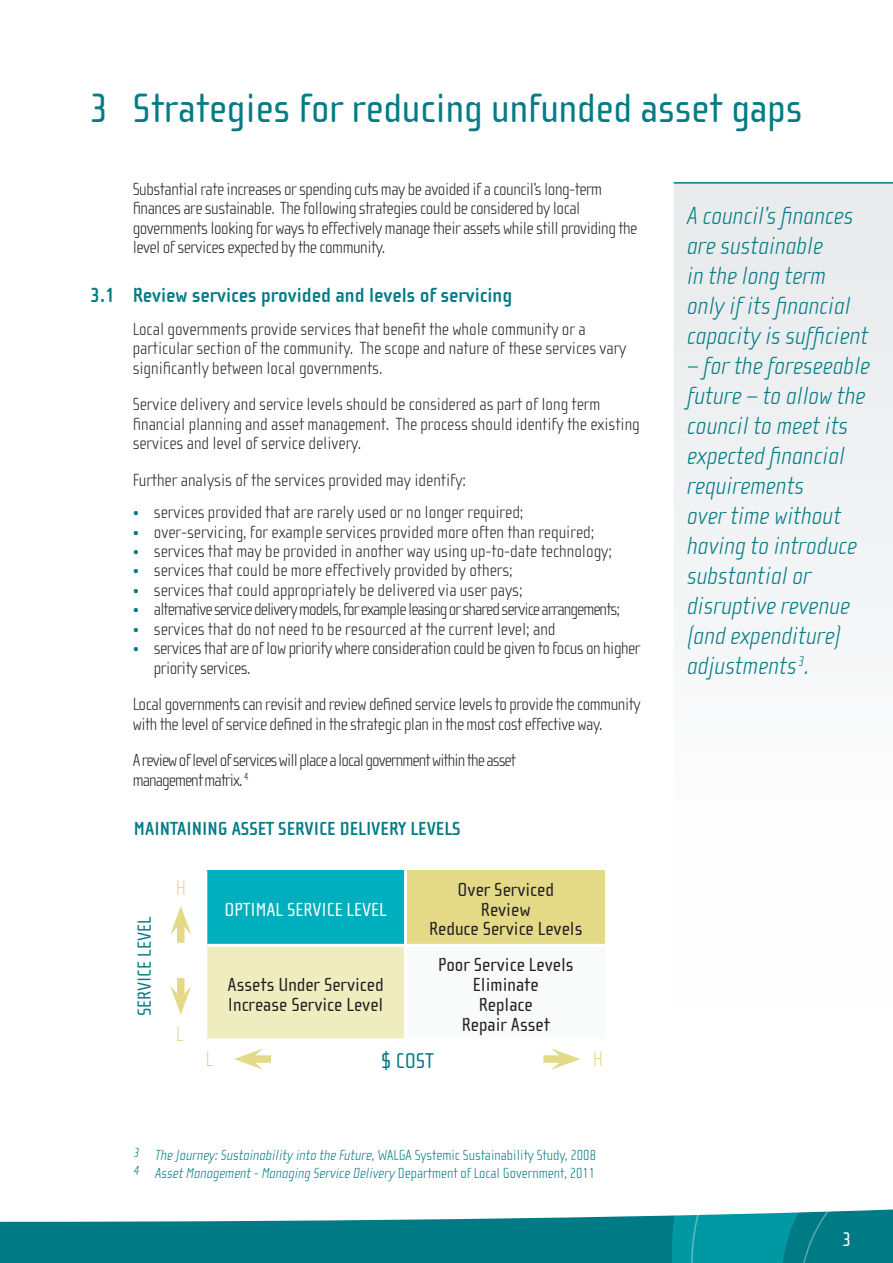
<style>
.page{position:relative;width:893px;height:1263px;background:#fff}
.page>*{position:absolute;margin:0;border:0;box-sizing:border-box;transform-origin:0 0}
.t1{font:42px "Cholla Sans OT";color:#057b85}
.t2{font:italic 100 25.5px/30px "Cholla Sans OT";color:#007b85}
.t3{font:21.9px "Cholla Sans OT";color:#007b85}
.t4{font:100 21.9px "Cholla Sans OT";color:#e3d987}
.t5{font:700 21px "Cholla Sans OT";color:#007b85}
.t6{font:20.25px "Cholla Sans OT";color:#fff}
.t7{font:19.5px/19.8px "Cholla Sans OT";color:#231f20;text-align:center}
.t8{font:19.5px "Cholla Sans OT";color:#fff}
.t9{font:700 19.35px "Cholla Sans OT";color:#007b85}
.t10{font:19.35px "Cholla Sans OT";color:#007b85}
.t11{font:100 18px/19.5px "Cholla Sans OT";color:#231f20}
.t12{font:100 18px/19.5px "Cholla Sans OT";letter-spacing:-.025em;color:#231f20}
.t13{font:100 18px/19.5px "Cholla Sans OT";letter-spacing:-.05em;color:#231f20}
.t14{font:italic 100 15px/18px "Cholla Sans";color:#007b85}
.s1{color:#007b85}
.s2{font-family:"Cholla Sans OT";font-style:normal}
</style>
<div class="page">
<div style="left:674px;top:184px;width:219px;height:427px;background:#edeff0"></div>
<hr style="left:674px;top:182px;width:219px;height:2px;background:#007b85">
<svg style="left:0;top:1215px;width:672px;height:48px;background:#198891"></svg>
<svg style="left:672px;top:1215px;width:19px;height:48px"></svg>
<svg style="left:691px;top:1209px;width:202px;height:54px;background:#11919a"></svg>
<div style="left:177px;top:923px;width:8px;height:20px;background:#e3d987"></div>
<svg style="left:170px;top:906px;width:21px;height:29px"></svg>
<div style="left:251px;top:1055px;width:20px;height:8px;background:#e3d987"></div>
<svg style="left:234px;top:1048px;width:29px;height:22px"></svg>
<div style="left:543px;top:1055px;width:20px;height:8px;background:#e3d987"></div>
<svg style="left:551px;top:1048px;width:29px;height:22px"></svg>
<div style="left:177px;top:978px;width:8px;height:20px;background:#e3d987"></div>
<svg style="left:170px;top:986px;width:21px;height:29px"></svg>
<div style="left:206px;top:870px;width:199px;height:75px;background:#00afbd"></div>
<div style="left:405px;top:870px;width:200px;height:75px;background:#e3d987"></div>
<div style="left:206px;top:945px;width:199px;height:94px;background:#efecc0"></div>
<div style="left:405px;top:945px;width:200px;height:94px;background:#f9fafa"></div>
<hr style="left:205px;top:870px;width:2px;height:75px;background:#fff">
<hr style="left:205px;top:945px;width:2px;height:93px;background:#fff">
<hr style="left:205px;top:1038px;width:200px;height:2px;background:#fff">
<hr style="left:405px;top:1038px;width:200px;height:2px;background:#fff">
<hr style="left:404px;top:870px;width:3px;height:74px;background:#fff">
<hr style="left:207px;top:944px;width:198px;height:3px;background:#fff">
<hr style="left:405px;top:944px;width:200px;height:3px;background:#fff">
<hr style="left:404px;top:947px;width:3px;height:91px;background:#fff">
<h1 class="t1" style="left:90px;top:85px;width:714px">3 Strategies for reducing unfunded asset gaps</h1>
<p class="t12" style="left:133px;top:179px;width:506px">Substantial rate increases or spending cuts may be avoided if a council’s long-term finances are sustainable. The following strategies could be considered by local governments looking for ways to effectively manage their assets while still providing the level of services expected by the community.</p>
<p class="t5" style="left:90px;top:284px;width:423px">3.1 Review services provided and levels of servicing</p>
<p class="t11" style="left:133px;top:319px;width:495px">Local governments provide services that benefit the whole community or a particular section of the community. The scope and nature of these services vary significantly between local governments.</p>
<p class="t11" style="left:133px;top:395px;width:509px">Service delivery and service levels should be considered as part of long term financial planning and asset management. The process should identify the existing services and level of service delivery.</p>
<p class="t11" style="left:133px;top:470px;width:335px">Further analysis of the services provided may identify:</p>
<p class="t11" style="left:133px;top:502px;width:392px"><span class="s1">•</span> services provided that are rarely used or no longer required;</p>
<p class="t11" style="left:133px;top:522px;width:463px"><span class="s1">•</span> over-servicing, for example services provided more often than required;</p>
<p class="t11" style="left:133px;top:541px;width:481px"><span class="s1">•</span> services that may be provided in another way using up-to-date technology;</p>
<p class="t11" style="left:133px;top:561px;width:381px"><span class="s1">•</span> services that could be more effectively provided by others;</p>
<p class="t11" style="left:133px;top:580px;width:391px"><span class="s1">•</span> services that could appropriately be delivered via user pays;</p>
<p class="t13" style="left:133px;top:600px;width:489px"><span class="s1">•</span> alternative service delivery models, for example leasing or shared service arrangements;</p>
<p class="t11" style="left:133px;top:619px;width:424px"><span class="s1">•</span> services that do not need to be resourced at the current level; and</p>
<p class="t12" style="left:154px;top:639px;width:488px;text-indent:-21px"><span class="s1">•</span> services that are of low priority where consideration could be given to focus on higher priority services.</p>
<p class="t12" style="left:133px;top:695px;width:509px">Local governments can revisit and review defined service levels to provide the community with the level of service defined in the strategic plan in the most cost effective way.</p>
<p class="t13" style="left:133px;top:751px;width:385px">A review of level of services will place a local government within the asset management matrix. <sup>4</sup></p>
<p class="t9" style="left:134px;top:818px;width:328px">MAINTAINING ASSET SERVICE DELIVERY LEVELS</p>
<p class="t10" style="left:134px;top:1016px;width:101px;rotate:-90deg">SERVICE LEVEL</p>
<p class="t4" style="left:176px;top:875px;width:12px">H</p>
<p class="t4" style="left:176px;top:1022px;width:9px">L</p>
<p class="t4" style="left:205px;top:1047px;width:9px">L</p>
<p class="t8" style="left:224px;top:898px;width:164px">OPTIMAL SERVICE LEVEL</p>
<p class="t7" style="left:228px;top:975px;width:158px;text-align:left">Assets Under Serviced<br>Increase Service Level</p>
<p class="t7" style="left:429px;top:880px;width:155px">Over Serviced<br>Review<br>Reduce Service Levels</p>
<p class="t7" style="left:438px;top:955px;width:137px">Poor Service Levels<br>Eliminate<br>Replace<br>Repair Asset</p>
<p class="t3" style="left:381px;top:1049px;width:54px">$ COST</p>
<p class="t4" style="left:593px;top:1047px;width:12px">H</p>
<p class="t14" style="left:134px;top:1147px;width:464px"><sup>3</sup> The Journey: Sustainability into the Future, <span class="s2">WALGA Systemic Sustainability Study, 2008<br></span><sup>4</sup> Asset Management - Managing Service Delivery <span class="s2">Department of Local Government, 2011</span></p>
<h2 class="t2" style="left:687px;top:201px;width:183px">A council’s finances are sustainable<br>in the long term only if its financial capacity is sufficient</h2>
<h2 class="t2" style="left:687px;top:351px;width:185px">– for the foreseeable future – to allow the council to meet its expected financial requirements<br>over time without having to introduce substantial or disruptive revenue (and expenditure) adjustments<sup>3</sup>.</h2>
<p class="t6" style="left:842px;top:1228px;width:10px">3</p>
</div>
